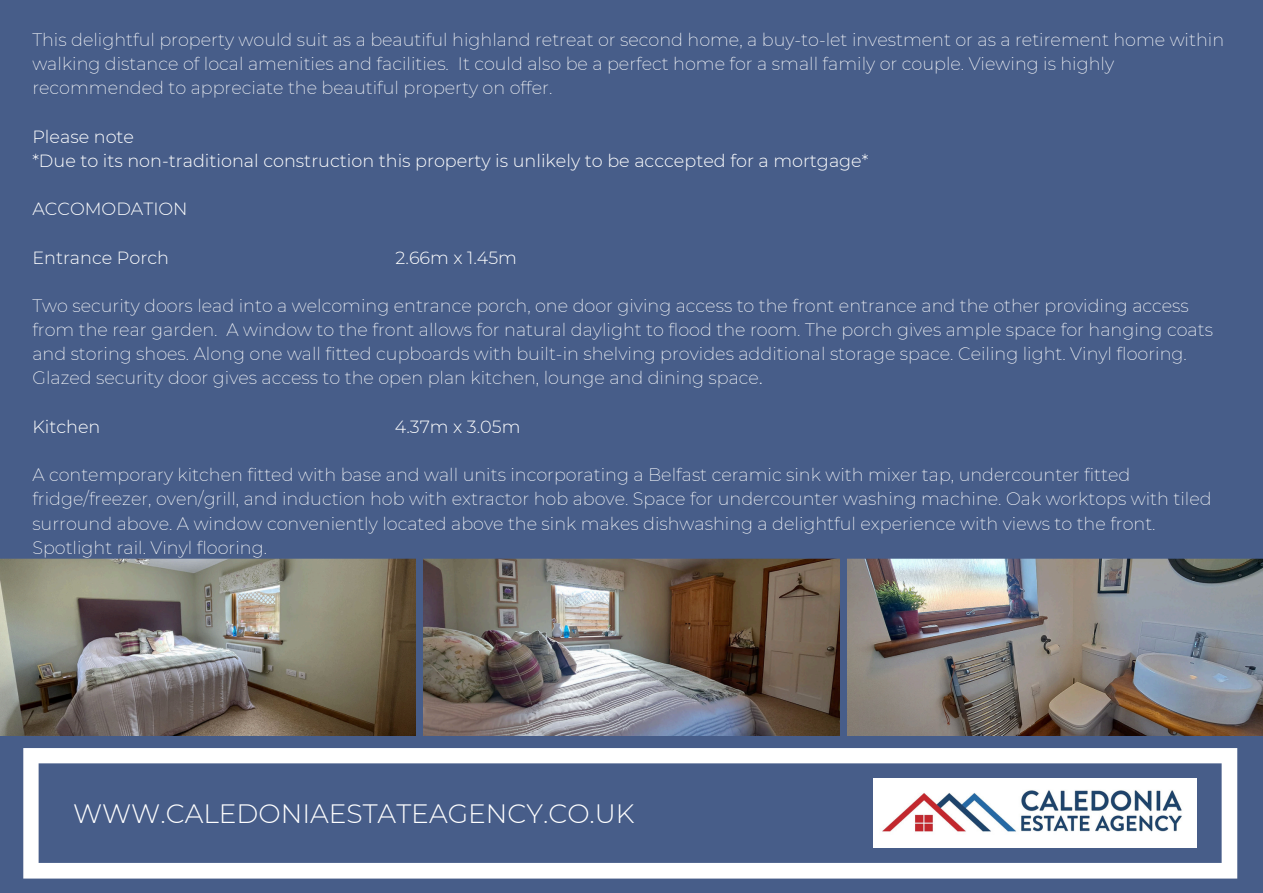
<style>
.page{position:relative;width:1263px;height:893px;background:#fff}
.page>*{position:absolute;margin:0;border:0;box-sizing:border-box;transform-origin:0 0}
.t1{font:300 26.55px "Montserrat";color:#fff}
.t2{font:200 17.62px/24.2px "Montserrat";color:#fff}
.t3{font:300 17.62px "Montserrat";color:#fff}
.s1{font-weight:300}
</style>
<div class="page">
<div style="left:0;top:559px;width:1263px;height:334px;background:#475d89"></div>
<img style="left:0;top:559px;width:416px;height:176px">
<img style="left:424px;top:559px;width:415px;height:176px">
<img style="left:847px;top:559px;width:416px;height:176px">
<div style="left:0;top:0;width:1263px;height:559px;background:#475d89"></div>
<div style="left:185px;top:878px;width:893px;height:15px;background:#475d89"></div>
<svg style="left:23px;top:748px;width:1214px;height:130px;fill:#475d89"></svg>
<p class="t2" style="left:32px;top:27px;width:1193px">This delightful property would suit as a beautiful highland retreat or second home, a buy-to-let investment or as a retirement home within walking distance of local amenities and facilities. It could also be a perfect home for a small family or couple. Viewing is highly recommended to appreciate the beautiful property on offer.</p>
<h2 class="t3" style="left:32px;top:125px;width:103px">Please note</h2>
<p class="t3" style="left:32px;top:150px;width:837px">*Due to its non-traditional construction this property is unlikely to be acccepted for a mortgage*</p>
<p class="t3" style="left:32px;top:198px;width:157px">ACCOMODATION</p>
<p class="t3" style="left:32px;top:246px;width:138px">Entrance Porch</p>
<p class="t3" style="left:396px;top:246px;width:123px">2.66m x 1.45m</p>
<p class="t2" style="left:32px;top:293px;width:1182px">Two security doors lead into a welcoming entrance porch, one door giving access to the front entrance and the other providing access from the rear garden. A window to the front allows for natural daylight to flood the room. The porch gives ample space for hanging coats and storing shoes. Along one wall fitted cupboards with built-in shelving provides additional storage space. Ceiling light. Vinyl flooring.<br>Glazed security door gives access to the open plan kitchen, lounge and dining space<span class="s1">.</span></p>
<h1 class="t3" style="left:32px;top:416px;width:70px">Kitchen</h1>
<h1 class="t3" style="left:395px;top:416px;width:127px">4.37m x 3.05m</h1>
<p class="t2" style="left:32px;top:463px;width:1181px">A contemporary kitchen fitted with base and wall units incorporating a Belfast ceramic sink with mixer tap, undercounter fitted fridge/freezer, oven/grill, and induction hob with extractor hob above. Space for undercounter washing machine. Oak worktops with tiled surround above. A window conveniently located above the sink makes dishwashing a delightful experience with views to the front.<br>Spotlight rail. Vinyl flooring.</p>
<p class="t1" style="left:73px;top:797px;width:563px">WWW.CALEDONIAESTATEAGENCY.CO.UK</p>
</div>
